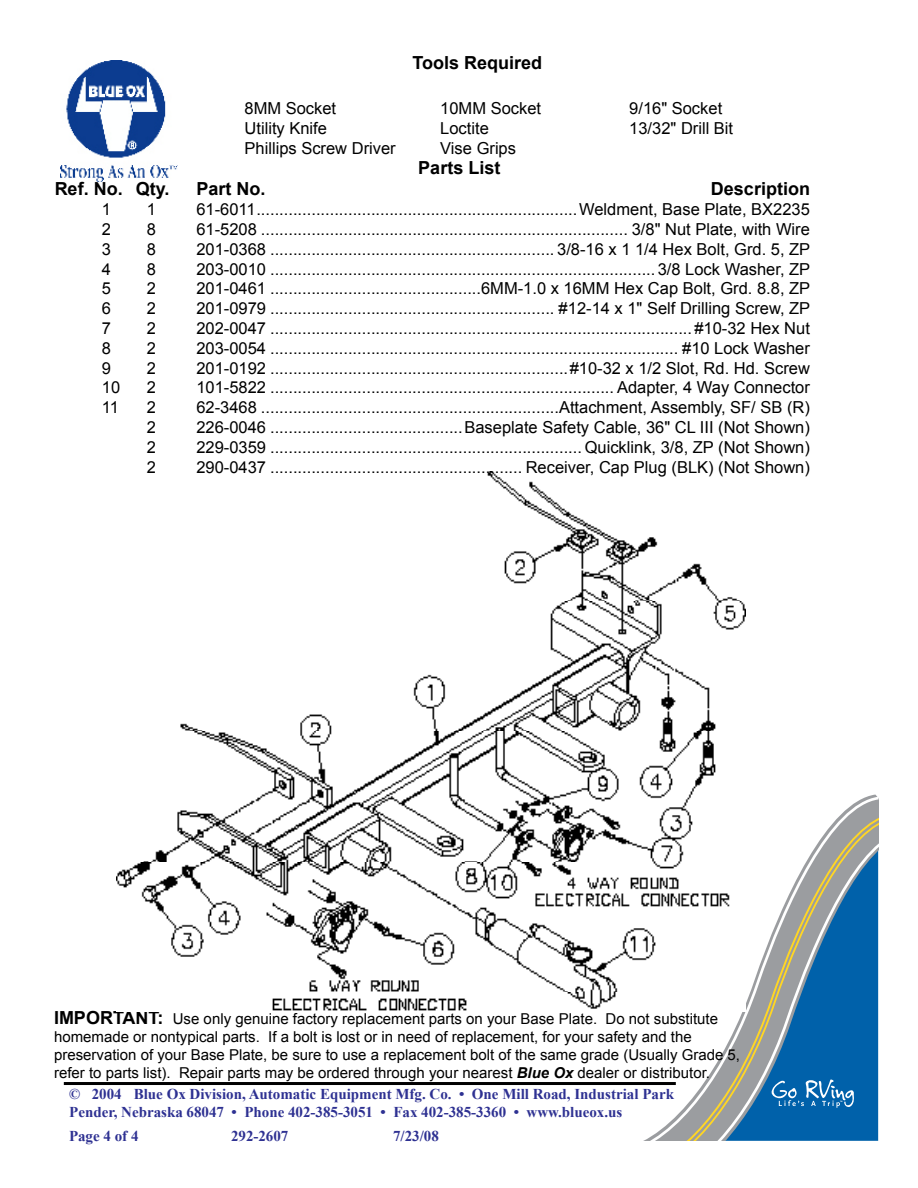
<style>
.page{position:relative;width:918px;height:1188px;background:#fff}
.page>*{position:absolute;margin:0;border:0;box-sizing:border-box;transform-origin:0 0}
.t1{font:700 18px "Arial";color:#000}
.t2{font:16.5px "Arial";color:#000}
.t3{font:15px/18px "Arial";color:#000}
.t4{font:700 15px/23.7px "Times New Roman";color:#2e3192}
.t5{font:700 1.65px "Helvetica";color:#fff}
.s1{font-weight:700;font-size:18px}
.s2{font-weight:700;font-style:italic}
</style>
<div class="page">
<svg style="left:840px;top:795px;width:38px;height:21px"></svg>
<svg style="left:643px;top:816px;width:235px;height:325px"></svg>
<svg style="left:771px;top:1079px;width:83px;height:29px;background:#3380bb"></svg>
<img style="left:61px;top:60px;width:116px;height:122px">
<hr style="left:64px;top:1082px;width:612px;height:3px;background:#000">
<img style="left:116px;top:471px;width:630px;height:540px">
<p class="t1" style="left:413px;top:51px;width:131px">Tools Required</p>
<p class="t2" style="left:244px;top:98px;width:93px">8MM Socket</p>
<p class="t2" style="left:440px;top:98px;width:102px">10MM Socket</p>
<p class="t2" style="left:629px;top:98px;width:94px">9/16" Socket</p>
<p class="t2" style="left:245px;top:117px;width:84px">Utility Knife</p>
<p class="t2" style="left:440px;top:117px;width:50px">Loctite</p>
<p class="t2" style="left:629px;top:117px;width:105px">13/32" Drill Bit</p>
<p class="t2" style="left:245px;top:137px;width:153px">Phillips Screw Driver</p>
<p class="t2" style="left:440px;top:137px;width:77px">Vise Grips</p>
<p class="t1" style="left:418px;top:156px;width:84px">Parts List</p>
<p class="t1" style="left:55px;top:177px;width:116px">Ref. No. Qty.</p>
<p class="t1" style="left:196px;top:177px;width:71px">Part No.</p>
<p class="t1" style="left:711px;top:177px;width:101px">Description</p>
<p class="t2" style="left:102px;top:199px;width:11px">1</p>
<p class="t2" style="left:147px;top:199px;width:11px">1</p>
<p class="t2" style="left:196px;top:199px;width:615px">61-6011......................................................................Weldment, Base Plate, BX2235</p>
<p class="t2" style="left:102px;top:218px;width:11px">2</p>
<p class="t2" style="left:147px;top:218px;width:11px">8</p>
<p class="t2" style="left:196px;top:218px;width:615px">61-5208 ................................................................................ 3/8" Nut Plate, with Wire</p>
<p class="t2" style="left:102px;top:238px;width:11px">3</p>
<p class="t2" style="left:147px;top:238px;width:11px">8</p>
<p class="t2" style="left:196px;top:238px;width:615px">201-0368 .............................................................. 3/8-16 x 1 1/4 Hex Bolt, Grd. 5, ZP</p>
<p class="t2" style="left:102px;top:258px;width:11px">4</p>
<p class="t2" style="left:147px;top:258px;width:11px">8</p>
<p class="t2" style="left:196px;top:258px;width:615px">203-0010 .................................................................................... 3/8 Lock Washer, ZP</p>
<p class="t2" style="left:102px;top:278px;width:11px">5</p>
<p class="t2" style="left:147px;top:278px;width:11px">2</p>
<p class="t2" style="left:196px;top:278px;width:615px">201-0461 ..............................................6MM-1.0 x 16MM Hex Cap Bolt, Grd. 8.8, ZP</p>
<p class="t2" style="left:102px;top:298px;width:11px">6</p>
<p class="t2" style="left:147px;top:298px;width:11px">2</p>
<p class="t2" style="left:196px;top:298px;width:615px">201-0979 .............................................................. #12-14 x 1" Self Drilling Screw, ZP</p>
<p class="t2" style="left:102px;top:317px;width:11px">7</p>
<p class="t2" style="left:147px;top:317px;width:11px">2</p>
<p class="t2" style="left:196px;top:317px;width:615px">202-0047 ............................................................................................ #10-32 Hex Nut</p>
<p class="t2" style="left:102px;top:337px;width:11px">8</p>
<p class="t2" style="left:147px;top:337px;width:11px">2</p>
<p class="t2" style="left:196px;top:337px;width:615px">203-0054 ......................................................................................... #10 Lock Washer</p>
<p class="t2" style="left:102px;top:357px;width:11px">9</p>
<p class="t2" style="left:147px;top:357px;width:11px">2</p>
<p class="t2" style="left:196px;top:357px;width:615px">201-0192 .................................................................#10-32 x 1/2 Slot, Rd. Hd. Screw</p>
<p class="t2" style="left:102px;top:377px;width:20px">10</p>
<p class="t2" style="left:147px;top:377px;width:11px">2</p>
<p class="t2" style="left:196px;top:377px;width:615px">101-5822 ........................................................................... Adapter, 4 Way Connector</p>
<p class="t2" style="left:102px;top:397px;width:19px">11</p>
<p class="t2" style="left:147px;top:397px;width:11px">2</p>
<p class="t2" style="left:196px;top:397px;width:615px">62-3468 .................................................................Attachment, Assembly, SF/ SB (R)</p>
<p class="t2" style="left:147px;top:416px;width:11px">2</p>
<p class="t2" style="left:196px;top:416px;width:615px">226-0046 ..........................................Baseplate Safety Cable, 36" CL III (Not Shown)</p>
<p class="t2" style="left:147px;top:436px;width:11px">2</p>
<p class="t2" style="left:196px;top:436px;width:615px">229-0359 .................................................................... Quicklink, 3/8, ZP (Not Shown)</p>
<p class="t2" style="left:147px;top:456px;width:11px">2</p>
<p class="t2" style="left:196px;top:456px;width:615px">290-0437 ....................................................... Receiver, Cap Plug (BLK) (Not Shown)</p>
<p class="t3" style="left:54px;top:1010px;width:688px"><span class="s1">IMPORTANT:</span> Use only genuine factory replacement parts on your Base Plate. Do not substitute homemade or nontypical parts. If a bolt is lost or in need of replacement, for your safety and the preservation of your Base Plate, be sure to use a replacement bolt of the same grade (Usually Grade 5, refer to parts list). Repair parts may be ordered through your nearest <span class="s2">Blue Ox</span> dealer or distributor.</p>
<p class="t4" style="left:69px;top:1082px;width:606px">© 2004 Blue Ox Division, Automatic Equipment Mfg. Co. • One Mill Road, Industrial Park</p>
<p class="t5" style="left:840px;top:1100px;width:4px">TM</p>
<p class="t4" style="left:69px;top:1100px;width:555px">Pender, Nebraska 68047 • Phone 402-385-3051 • Fax 402-385-3360 • www.blueox.us<br>Page 4 of 4</p>
<p class="t4" style="left:231px;top:1124px;width:59px">292-2607</p>
<p class="t4" style="left:393px;top:1124px;width:47px">7/23/08</p>
</div>
